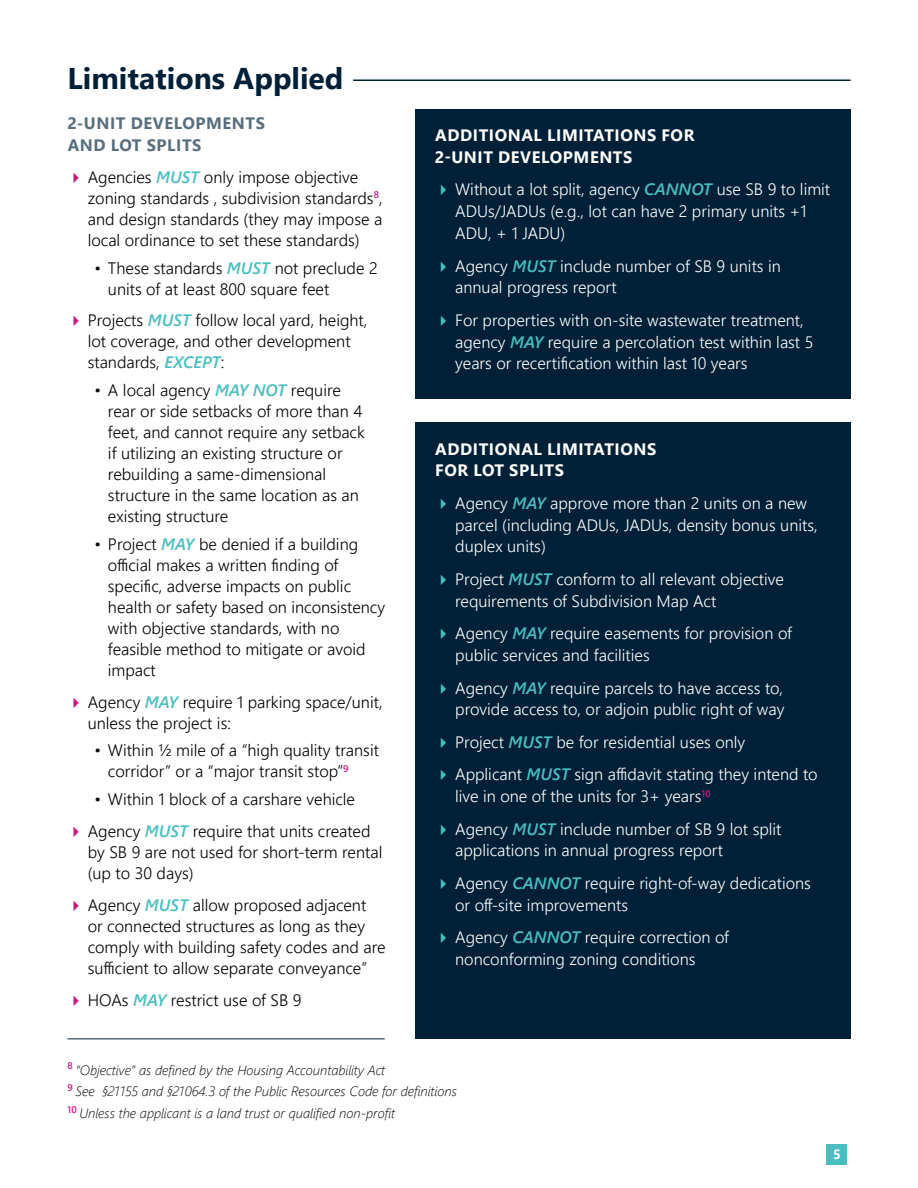
<style>
.page{position:relative;width:918px;height:1188px;background:#fff}
.page>*{position:absolute;margin:0;border:0;box-sizing:border-box;transform-origin:0 0}
.t1{font:700 30px "Segoe UI";color:#002037}
.t2{font:300 16.5px/21px "Segoe UI";color:#000}
.t3{font:300 16.5px/21.8px "Segoe UI";color:#fff}
.t4{font:700 16.5px/21.6px "Segoe UI";letter-spacing:.035em;color:#fff}
.t5{font:700 16.5px/21.6px "Segoe UI";letter-spacing:.035em;color:#596e7d}
.t6{font:italic 300 13.5px/21.8px "Segoe UI";color:#000}
.t7{font:700 13.5px "Segoe UI";color:#fff}
.s1{font-weight:600;font-style:italic;color:#49bec1}
</style>
<div class="page">
<div style="left:827px;top:1144px;width:20px;height:20px;background:#49bec1"></div>
<hr style="left:68px;top:1038px;width:317px;height:1px;background:#002037">
<hr style="left:353px;top:80px;width:497px;height:1px;background:#002037">
<div style="left:415px;top:109px;width:435px;height:290px;background:#002037"></div>
<div style="left:415px;top:422px;width:435px;height:617px;background:#002037"></div>
<h1 class="t1" style="left:68px;top:50px;width:277px">Limitations Applied</h1>
<p class="t5" style="left:68px;top:111px;width:199px">2-UNIT DEVELOPMENTS<br>AND LOT SPLITS</p>
<p class="t2" style="left:88px;top:165px;width:296px">Agencies <span class="s1">MUST</span> only impose objective zoning standards , subdivision standards<sup>8</sup>, and design standards (they may impose a local ordinance to set these standards)</p>
<p class="t2" style="left:108px;top:256px;width:271px;text-indent:-13px">• These standards <span class="s1">MUST</span> not preclude 2 units of at least 800 square feet</p>
<p class="t2" style="left:88px;top:308px;width:281px">Projects <span class="s1">MUST</span> follow local yard, height, lot coverage, and other development standards, <span class="s1">EXCEPT</span>:</p>
<p class="t2" style="left:108px;top:378px;width:258px;text-indent:-13px">• A local agency <span class="s1">MAY NOT</span> require rear or side setbacks of more than 4 feet, and cannot require any setback if utilizing an existing structure or rebuilding a same-dimensional structure in the same location as an existing structure</p>
<p class="t2" style="left:108px;top:532px;width:279px;text-indent:-13px">• Project <span class="s1">MAY</span> be denied if a building official makes a written finding of specific, adverse impacts on public health or safety based on inconsistency with objective standards, with no feasible method to mitigate or avoid impact</p>
<p class="t2" style="left:88px;top:690px;width:296px">Agency <span class="s1">MAY</span> require 1 parking space/unit, unless the project is:</p>
<p class="t2" style="left:108px;top:739px;width:273px;text-indent:-13px">• Within ½ mile of a “high quality transit corridor” or a “major transit stop”<sup>9</sup></p>
<p class="t2" style="left:88px;top:782px;width:284px;line-height:31.8px;text-align:center">• Within 1 block of a carshare vehicle<br>Agency <span class="s1">MUST</span> require that units created</p>
<p class="t2" style="left:88px;top:840px;width:296px">by SB 9 are not used for short-term rental (up to 30 days)</p>
<p class="t2" style="left:88px;top:893px;width:299px">Agency <span class="s1">MUST</span> allow proposed adjacent<br>or connected structures as long as they comply with building safety codes and are sufficient to allow separate conveyance”</p>
<p class="t2" style="left:88px;top:988px;width:215px">HOAs <span class="s1">MAY</span> restrict use of SB 9</p>
<p class="t4" style="left:435px;top:123px;width:261px">ADDITIONAL LIMITATIONS FOR<br>2-UNIT DEVELOPMENTS</p>
<p class="t3" style="left:455px;top:177px;width:376px">Without a lot split, agency <span class="s1">CANNOT</span> use SB 9 to limit<br>ADUs/JADUs (e.g., lot can have 2 primary units +1<br>ADU, + 1 JADU)</p>
<p class="t3" style="left:455px;top:253px;width:327px">Agency <span class="s1">MUST</span> include number of SB 9 units in annual progress report</p>
<p class="t3" style="left:455px;top:308px;width:360px">For properties with on-site wastewater treatment, agency <span class="s1">MAY</span> require a percolation test within last 5 years or recertification within last 10 years</p>
<p class="t4" style="left:435px;top:437px;width:223px">ADDITIONAL LIMITATIONS<br>FOR LOT SPLITS</p>
<p class="t3" style="left:455px;top:491px;width:364px">Agency <span class="s1">MAY</span> approve more than 2 units on a new parcel (including ADUs, JADUs, density bonus units, duplex units)</p>
<p class="t3" style="left:455px;top:567px;width:330px">Project <span class="s1">MUST</span> conform to all relevant objective requirements of Subdivision Map Act</p>
<p class="t3" style="left:455px;top:621px;width:338px">Agency <span class="s1">MAY</span> require easements for provision of public services and facilities</p>
<p class="t3" style="left:455px;top:675px;width:331px">Agency <span class="s1">MAY</span> require parcels to have access to, provide access to, or adjoin public right of way</p>
<p class="t3" style="left:455px;top:724px;width:364px;line-height:32.5px">Project <span class="s1">MUST</span> be for residential uses only<br>Applicant <span class="s1">MUST</span> sign affidavit stating they intend to</p>
<p class="t3" style="left:455px;top:778px;width:328px;line-height:32.5px">live in one of the units for 3+ years<sup>10<br></sup>Agency <span class="s1">MUST</span> include number of SB 9 lot split</p>
<p class="t3" style="left:455px;top:833px;width:357px;line-height:32.5px">applications in annual progress report<br>Agency <span class="s1">CANNOT</span> require right-of-way dedications</p>
<p class="t3" style="left:455px;top:887px;width:275px;line-height:32.5px">or off-site improvements<br>Agency <span class="s1">CANNOT</span> require correction of</p>
<p class="t3" style="left:455px;top:947px;width:242px">nonconforming zoning conditions</p>
<p class="t6" style="left:68px;top:1057px;width:391px"><sup>8</sup> “Objective” as defined by the Housing Accountability Act<br><sup>9</sup> See §21155 and §21064.3 of the Public Resources Code for definitions<br><sup>10</sup> Unless the applicant is a land trust or qualified non-profit</p>
<p class="t7" style="left:833px;top:1142px;width:9px">5</p>
</div>
